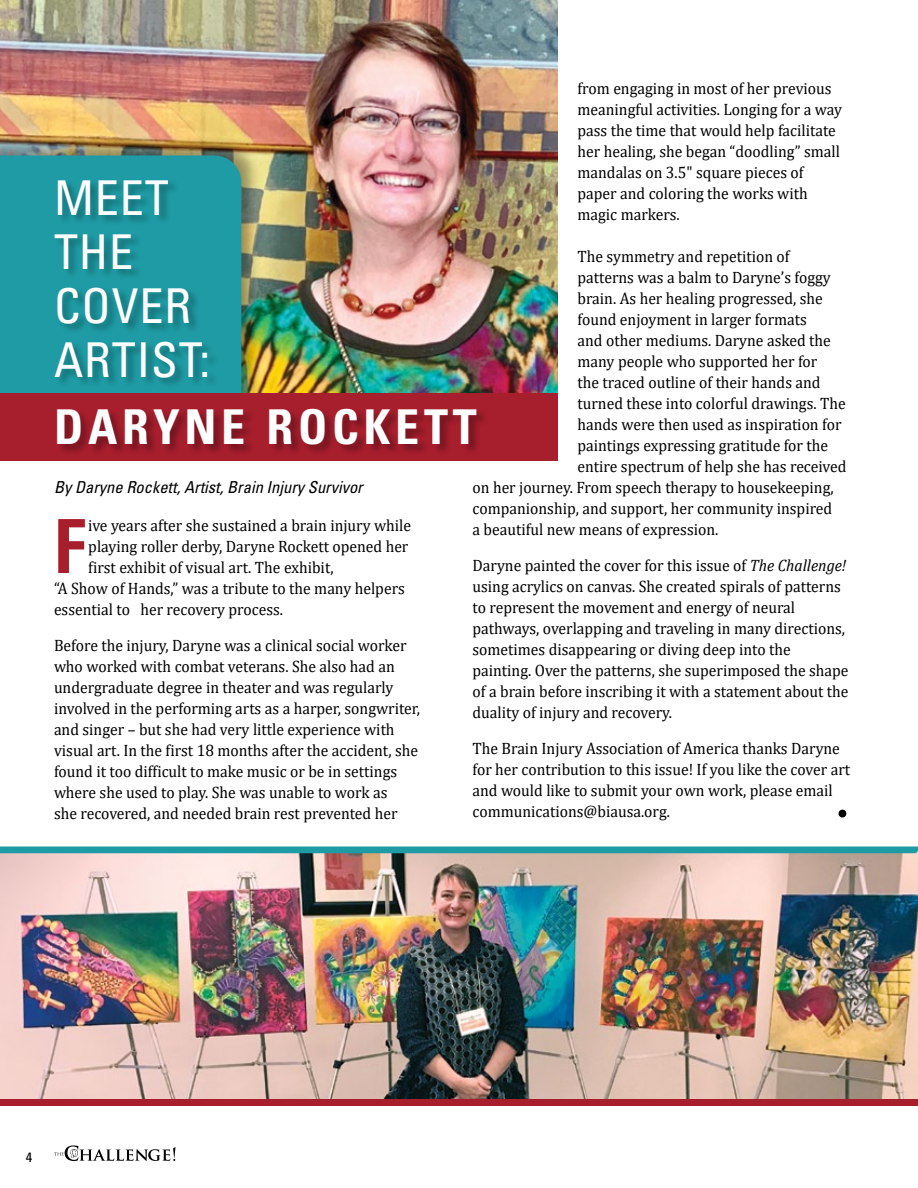
<style>
.page{position:relative;width:918px;height:1188px;background:#fff}
.page>*{position:absolute;margin:0;border:0;box-sizing:border-box;transform-origin:0 0}
.t1{font:700 condensed 74.7px "Univers LT Std";color:#a71e2d;scale:.95 1}
.t2{font:condensed 48px/54px "Univers LT Std";letter-spacing:.02em;color:#fff}
.t3{font:700 condensed 48px "Univers LT Std";letter-spacing:.1em;color:#fff}
.t4{font:16.5px/21px "Cambria";color:#000;scale:.95 1}
.t5{font:italic condensed 16.5px "Univers LT Std";color:#000}
.t6{font:condensed 13.5px "Univers LT Std";color:#000;scale:1.1 1}
.s1{font-style:italic}
</style>
<div class="page">
<svg style="left:54px;top:1145px;width:122px;height:16px"></svg>
<img style="left:0;top:0;width:557px;height:393px">
<div style="left:0;top:134px;width:263px;height:275px;background:#000;opacity:.4"></div>
<div style="left:0;top:156px;width:241px;height:237px;background:#1e9ba4"></div>
<div style="left:839px;top:810px;width:7px;height:8px;background:#000;border-radius:50%"></div>
<img style="left:0;top:853px;width:918px;height:247px">
<div style="left:54px;top:179px;width:165px;height:209px;background:#000;opacity:.3"></div>
<div style="left:0;top:393px;width:557px;height:67px;background:#a71e2d"></div>
<div style="left:0;top:1100px;width:918px;height:6px;background:#a71e2d"></div>
<div style="left:0;top:847px;width:918px;height:6px;background:#1e9ba4"></div>
<div style="left:57px;top:409px;width:431px;height:47px;background:#000;opacity:.3"></div>
<p class="t4" style="left:578px;top:78px;width:280px">from engaging in most of her previous meaningful activities. Longing for a way pass the time that would help facilitate her healing, she began “doodling” small mandalas on 3.5" square pieces of paper and coloring the works with magic markers.</p>
<p class="t4" style="left:578px;top:246px;width:225px">The symmetry and repetition of</p>
<p class="t4" style="left:578px;top:267px;width:268px">patterns was a balm to Daryne’s foggy</p>
<p class="t4" style="left:578px;top:288px;width:260px">brain. As her healing progressed, she</p>
<p class="t4" style="left:578px;top:309px;width:243px">found enjoyment in larger formats</p>
<p class="t4" style="left:578px;top:330px;width:268px">and other mediums. Daryne asked the</p>
<p class="t4" style="left:578px;top:351px;width:254px">many people who supported her for</p>
<p class="t4" style="left:578px;top:372px;width:257px">the traced outline of their hands and</p>
<p class="t4" style="left:578px;top:393px;width:284px">turned these into colorful drawings. The</p>
<p class="t4" style="left:578px;top:414px;width:279px">hands were then used as inspiration for</p>
<p class="t4" style="left:578px;top:435px;width:265px">paintings expressing gratitude for the</p>
<p class="t4" style="left:578px;top:456px;width:285px">entire spectrum of help she has received</p>
<p class="t4" style="left:473px;top:477px;width:382px">on her journey. From speech therapy to housekeeping,</p>
<p class="t4" style="left:473px;top:498px;width:380px">companionship, and support, her community inspired</p>
<p class="t4" style="left:473px;top:519px;width:260px">a beautiful new means of expression.</p>
<p class="t4" style="left:473px;top:555px;width:397px">Daryne painted the cover for this issue of <span class="s1">The Challenge! </span>using acrylics on canvas. She created spirals of patterns to represent the movement and energy of neural pathways, overlapping and traveling in many directions, sometimes disappearing or diving deep into the painting. Over the patterns, she superimposed the shape of a brain before inscribing it with a statement about the duality of injury and recovery.</p>
<p class="t4" style="left:473px;top:738px;width:399px">The Brain Injury Association of America thanks Daryne for her contribution to this issue! If you like the cover art and would like to submit your own work, please email communications@biausa.org.</p>
<h2 class="t2" style="left:54px;top:170px;width:158px">MEET<br>THE<br>COVER<br>ARTIST:</h2>
<h2 class="t3" style="left:54px;top:398px;width:424px">DARYNE ROCKETT</h2>
<p class="t5" style="left:54px;top:477px;width:310px">By Daryne Rockett, Artist, Brain Injury Survivor</p>
<h1 class="t1" style="left:54px;top:501px;width:35px">F</h1>
<p class="t4" style="left:88px;top:515px;width:341px">ive years after she sustained a brain injury while</p>
<p class="t4" style="left:88px;top:536px;width:339px">playing roller derby, Daryne Rockett opened her</p>
<p class="t4" style="left:88px;top:557px;width:260px">first exhibit of visual art. The exhibit,</p>
<p class="t4" style="left:54px;top:578px;width:371px">“A Show of Hands,” was a tribute to the many helpers</p>
<p class="t4" style="left:54px;top:599px;width:243px">essential to her recovery process.</p>
<p class="t4" style="left:54px;top:635px;width:387px">Before the injury, Daryne was a clinical social worker who worked with combat veterans. She also had an undergraduate degree in theater and was regularly involved in the performing arts as a harper, songwriter, and singer – but she had very little experience with visual art. In the first 18 months after the accident, she found it too difficult to make music or be in settings where she used to play. She was unable to work as<br>she recovered, and needed brain rest prevented her</p>
<p class="t6" style="left:26px;top:1148px;width:7px">4</p>
</div>
